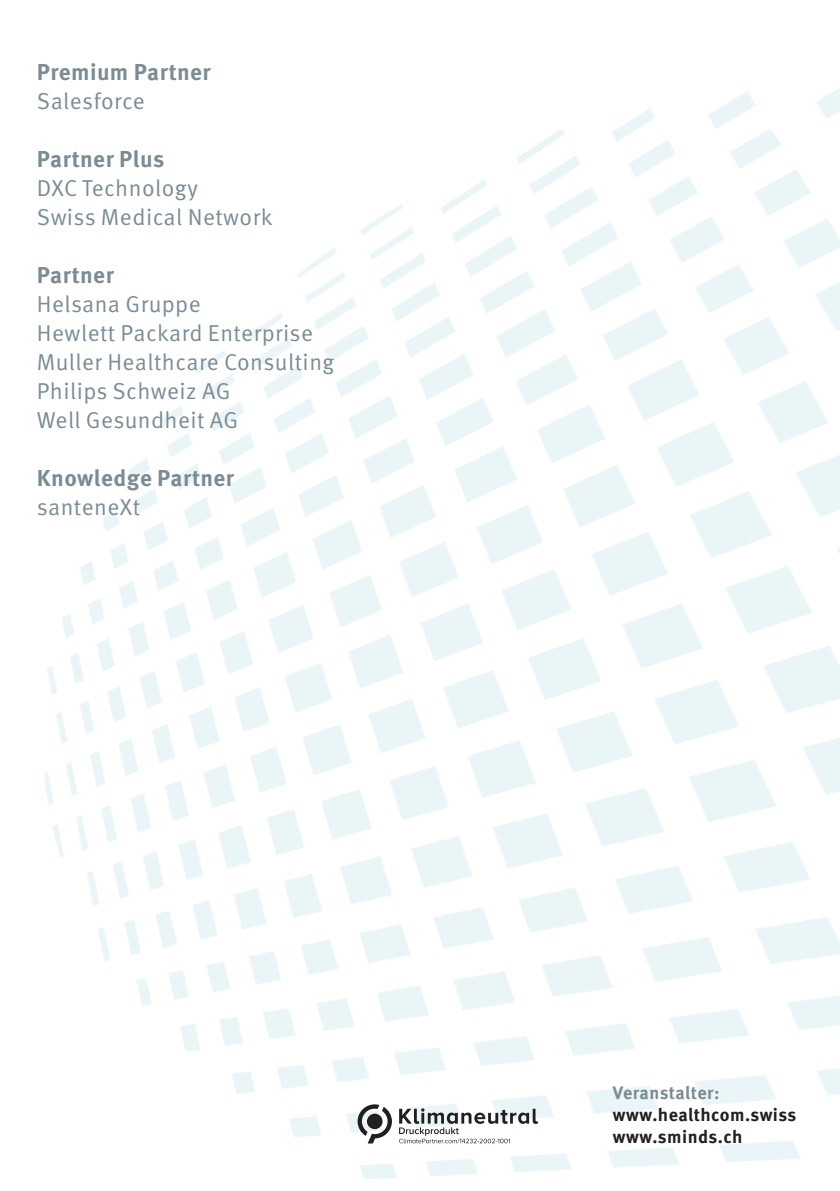
<style>
.page{position:relative;width:840px;height:1191px;background:#fff}
.page>*{position:absolute;margin:0;border:0;box-sizing:border-box;transform-origin:0 0}
.t1{font:23px/29px "Meta Pro Norm";letter-spacing:.02em;color:#7b8c95}
.t2{font:700 23px "Meta Pro";letter-spacing:.02em;color:#7b8c95}
.t3{font:700 18px/22px "Meta Pro";letter-spacing:.025em;color:#231f20}
.t4{font:700 18px "Meta Pro";letter-spacing:.015em;color:#7b8c95}
</style>
<div class="page">
<img style="left:45px;top:89px;width:794px;height:1090px">
<svg style="left:357px;top:1104px;width:35px;height:39px"></svg>
<svg style="left:399px;top:1108px;width:138px;height:35px"></svg>
<p class="t2" style="left:37px;top:54px;width:175px">Premium Partner</p>
<p class="t1" style="left:37px;top:85px;width:109px">Salesforce</p>
<p class="t2" style="left:37px;top:141px;width:129px">Partner Plus</p>
<p class="t1" style="left:37px;top:172px;width:237px">DXC Technology<br>Swiss Medical Network</p>
<p class="t2" style="left:37px;top:257px;width:78px">Partner</p>
<p class="t1" style="left:37px;top:288px;width:299px">Helsana Gruppe<br>Hewlett Packard Enterprise<br>Muller Healthcare Consulting<br>Philips Schweiz AG<br>Well Gesundheit AG</p>
<p class="t2" style="left:37px;top:460px;width:199px">Knowledge Partner</p>
<p class="t1" style="left:37px;top:491px;width:105px">santeneXt</p>
<p class="t4" style="left:612px;top:1079px;width:108px">Veranstalter:</p>
<p class="t3" style="left:612px;top:1103px;width:185px">www.healthcom.swiss www.sminds.ch</p>
</div>
